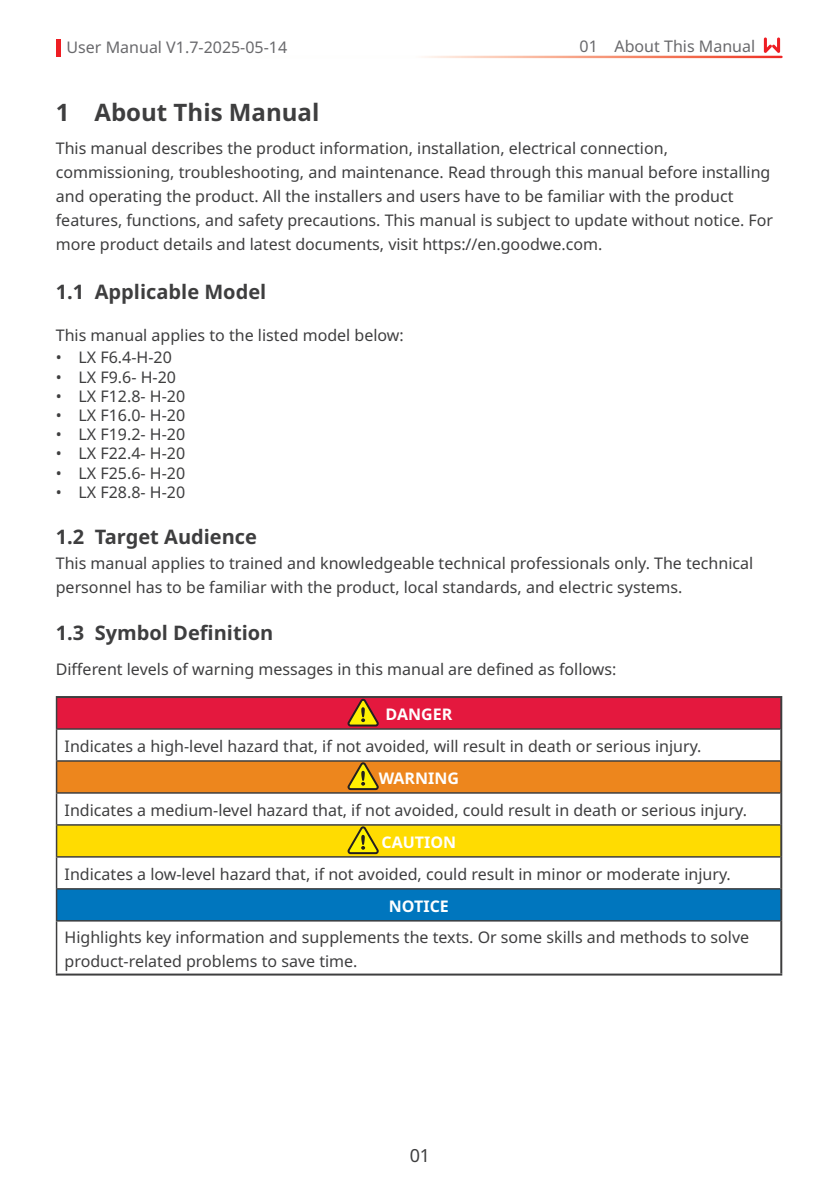
<style>
.page{position:relative;width:840px;height:1191px;background:#fff}
.page>*{position:absolute;margin:0;border:0;box-sizing:border-box;transform-origin:0 0}
.一级标题{font:700 24px "Noto Sans";color:#3e3e3f}
.二级标题{font:700 20px "Noto Sans";color:#3e3e3f}
.t1{font:18px "Noto Sans";color:#3e3e3f}
.t2{font:16px/24px "Noto Sans";color:#3e3e3f}
.t3{font:16px "Noto Sans";color:#69696c}
.t4{font:700 16px "Noto Sans";color:#fff}
</style>
<div class="page">
<hr style="left:57px;top:39px;width:4px;height:18px;background:#ee1d23">
<svg style="left:763px;top:37px;width:16px;height:16px"></svg>
<div style="left:56px;top:697px;width:724px;height:32px;background:#e4183e"></div>
<div style="left:56px;top:761px;width:724px;height:32px;background:#ed861d"></div>
<div style="left:56px;top:825px;width:724px;height:32px;background:#ffdc01"></div>
<div style="left:56px;top:889px;width:724px;height:31px;background:#0076be"></div>
<hr style="left:56px;top:696px;width:725px;height:2px;background:#3e3e3f">
<hr style="left:779px;top:698px;width:2px;height:31px;background:#3e3e3f">
<hr style="left:779px;top:729px;width:2px;height:32px;background:#3e3e3f">
<hr style="left:779px;top:761px;width:2px;height:32px;background:#3e3e3f">
<hr style="left:779px;top:793px;width:2px;height:32px;background:#3e3e3f">
<hr style="left:779px;top:825px;width:2px;height:32px;background:#3e3e3f">
<hr style="left:779px;top:857px;width:2px;height:32px;background:#3e3e3f">
<hr style="left:779px;top:889px;width:2px;height:31px;background:#3e3e3f">
<hr style="left:779px;top:920px;width:2px;height:53px;background:#3e3e3f">
<hr style="left:56px;top:973px;width:725px;height:2px;background:#3e3e3f">
<hr style="left:56px;top:698px;width:1px;height:30px;background:#3e3e3f">
<hr style="left:56px;top:728px;width:723px;height:1px;background:#3e3e3f">
<hr style="left:56px;top:729px;width:1px;height:31px;background:#3e3e3f">
<hr style="left:56px;top:760px;width:723px;height:1px;background:#3e3e3f">
<hr style="left:56px;top:761px;width:1px;height:31px;background:#3e3e3f">
<hr style="left:56px;top:792px;width:723px;height:1px;background:#3e3e3f">
<hr style="left:56px;top:793px;width:1px;height:31px;background:#3e3e3f">
<hr style="left:56px;top:824px;width:723px;height:1px;background:#3e3e3f">
<hr style="left:56px;top:825px;width:1px;height:31px;background:#3e3e3f">
<hr style="left:56px;top:856px;width:723px;height:1px;background:#3e3e3f">
<hr style="left:56px;top:857px;width:1px;height:31px;background:#3e3e3f">
<hr style="left:56px;top:888px;width:723px;height:1px;background:#3e3e3f">
<hr style="left:56px;top:889px;width:1px;height:31px;background:#3e3e3f">
<hr style="left:56px;top:920px;width:723px;height:1px;background:#3e3e3f">
<hr style="left:56px;top:921px;width:1px;height:52px;background:#3e3e3f">
<svg style="left:347px;top:698px;width:32px;height:29px"></svg>
<svg style="left:345px;top:760px;width:34px;height:31px"></svg>
<svg style="left:345px;top:824px;width:34px;height:31px"></svg>
<p class="t3" style="left:66px;top:36px;width:222px">User Manual V1.7-2025-05-14</p>
<p class="t3" style="left:579px;top:35px;width:177px">01 About This Manual</p>
<p class="一级标题" style="left:56px;top:96px;width:265px">1 About This Manual</p>
<p class="t2" style="left:56px;top:136px;width:718px">This manual describes the product information, installation, electrical connection, commissioning, troubleshooting, and maintenance. Read through this manual before installing and operating the product. All the installers and users have to be familiar with the product features, functions, and safety precautions. This manual is subject to update without notice. For more product details and latest documents, visit https://en.goodwe.com.</p>
<p class="二级标题" style="left:56px;top:278px;width:212px">1.1 Applicable Model</p>
<p class="t2" style="left:56px;top:323px;width:349px">This manual applies to the listed model below:</p>
<p class="t2" style="left:56px;top:346px;width:117px">• LX F6.4-H-20</p>
<p class="t2" style="left:56px;top:365px;width:122px">• LX F9.6- H-20</p>
<p class="t2" style="left:56px;top:384px;width:131px">• LX F12.8- H-20</p>
<p class="t2" style="left:56px;top:403px;width:131px">• LX F16.0- H-20</p>
<p class="t2" style="left:56px;top:423px;width:131px">• LX F19.2- H-20</p>
<p class="t2" style="left:56px;top:442px;width:131px">• LX F22.4- H-20</p>
<p class="t2" style="left:56px;top:461px;width:131px">• LX F25.6- H-20</p>
<p class="t2" style="left:56px;top:480px;width:131px">• LX F28.8- H-20</p>
<p class="二级标题" style="left:56px;top:522px;width:203px">1.2 Target Audience</p>
<p class="t2" style="left:56px;top:551px;width:698px">This manual applies to trained and knowledgeable technical professionals only. The technical personnel has to be familiar with the product, local standards, and electric systems.</p>
<p class="二级标题" style="left:56px;top:619px;width:219px">1.3 Symbol Definition</p>
<p class="t2" style="left:56px;top:657px;width:562px">Different levels of warning messages in this manual are defined as follows:</p>
<p class="t4" style="left:385px;top:703px;width:68px">DANGER</p>
<p class="t2" style="left:64px;top:734px;width:638px">Indicates a high-level hazard that, if not avoided, will result in death or serious injury.</p>
<p class="t4" style="left:378px;top:766px;width:82px">WARNING</p>
<p class="t2" style="left:64px;top:798px;width:683px">Indicates a medium-level hazard that, if not avoided, could result in death or serious injury.</p>
<p class="t4" style="left:381px;top:830px;width:76px">CAUTION</p>
<p class="t2" style="left:64px;top:862px;width:667px">Indicates a low-level hazard that, if not avoided, could result in minor or moderate injury.</p>
<p class="t4" style="left:389px;top:894px;width:61px">NOTICE</p>
<p class="t2" style="left:64px;top:925px;width:685px">Highlights key information and supplements the texts. Or some skills and methods to solve product-related problems to save time.</p>
<p class="t1" style="left:409px;top:1143px;width:22px">01</p>
</div>
